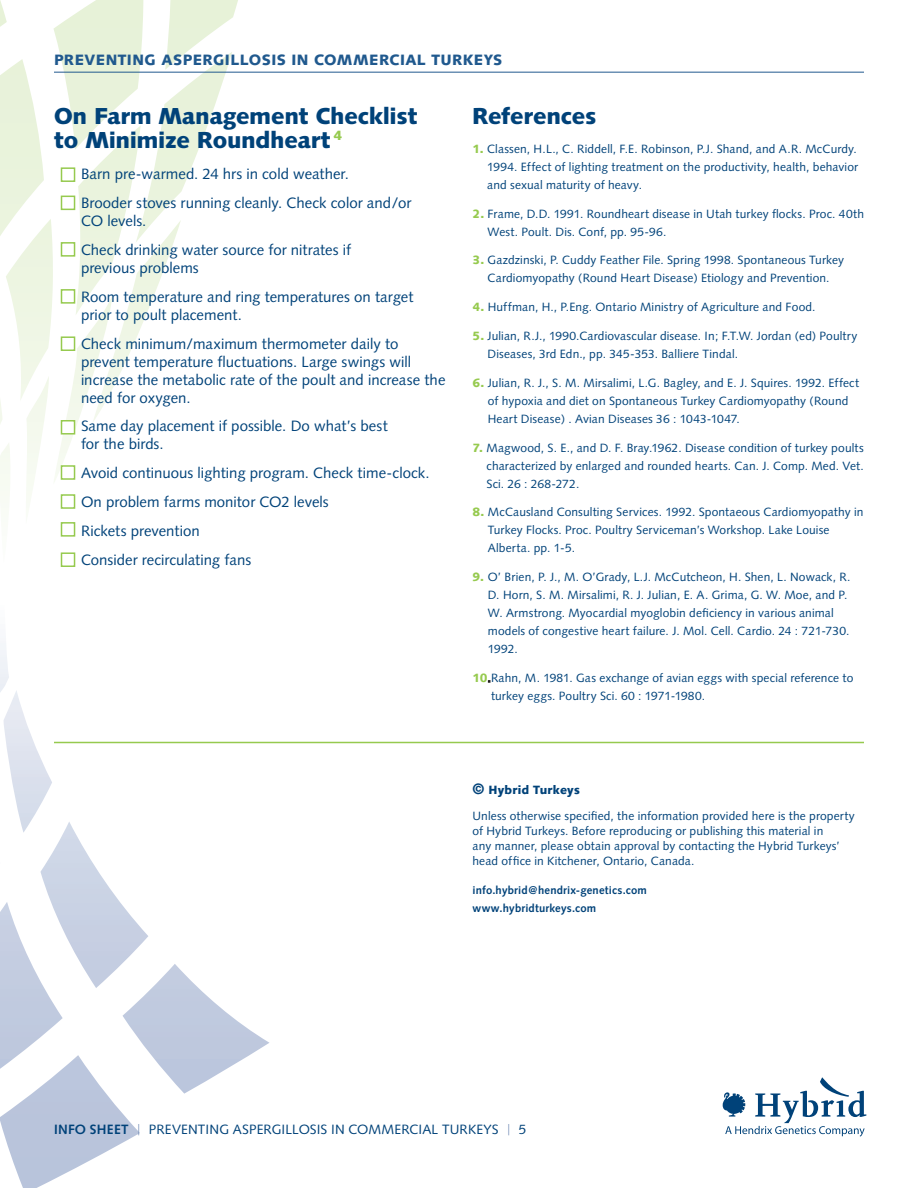
<style>
.page{position:relative;width:918px;height:1188px;background:#fff}
.page>*{position:absolute;margin:0;border:0;box-sizing:border-box;transform-origin:0 0}
.t1{font:24px/24px "Syntax Mdm";letter-spacing:.005em;color:#004279}
.t2{font:15px/18px "Syntax";color:#004279}
.t3{font:900 15px "Syntax";letter-spacing:.03em;color:#20598e}
.t4{font:13.5px "Syntax";letter-spacing:.01em;color:#004279}
.t5{font:700 13.5px "Syntax";letter-spacing:.02em;color:#004279}
.t6{font:12px/18px "Syntax";letter-spacing:.01em;color:#004279}
.t7{font:700 11.25px/18px "Syntax";letter-spacing:.015em;color:#004279}
.s1{font-weight:900;color:#96ca4f}
.s2{font-weight:900;font-size:15px}
.s3{font-weight:900}
.s4{font-weight:400;color:#6a86b1}
.s5{font-weight:400}
.s6{color:#6a86b1}
</style>
<div class="page">
<svg style="left:0;top:0;width:238px;height:563px"></svg>
<svg style="left:0;top:643px;width:270px;height:545px"></svg>
<div style="left:61px;top:167px;width:14px;height:15px;background:#fff;border:2px solid #96ca4f"></div>
<div style="left:61px;top:196px;width:14px;height:14px;background:#fff;border:2px solid #96ca4f"></div>
<div style="left:61px;top:242px;width:14px;height:15px;background:#fff;border:2px solid #96ca4f"></div>
<div style="left:61px;top:289px;width:14px;height:15px;background:#fff;border:2px solid #96ca4f"></div>
<div style="left:61px;top:336px;width:14px;height:15px;background:#fff;border:2px solid #96ca4f"></div>
<div style="left:61px;top:420px;width:14px;height:15px;background:#fff;border:2px solid #96ca4f"></div>
<div style="left:61px;top:465px;width:14px;height:15px;background:#fff;border:2px solid #96ca4f"></div>
<div style="left:61px;top:494px;width:14px;height:15px;background:#fff;border:2px solid #96ca4f"></div>
<div style="left:61px;top:522px;width:14px;height:15px;background:#fff;border:2px solid #96ca4f"></div>
<div style="left:61px;top:552px;width:14px;height:15px;background:#fff;border:2px solid #96ca4f"></div>
<hr style="left:54px;top:742px;width:810px;height:1px;background:#96ca4f">
<svg style="left:723px;top:1077px;width:143px;height:60px"></svg>
<hr style="left:54px;top:72px;width:810px;height:1px;background:#20598e">
<p class="t3" style="left:54px;top:51px;width:450px">PREVENTING ASPERGILLOSIS IN COMMERCIAL TURKEYS</p>
<h1 class="t1" style="left:54px;top:106px;width:365px">On Farm Management Checklist to Minimize Roundheart <sup>4</sup></h1>
<p class="t2" style="left:81px;top:160px;width:332px;line-height:28.8px">Barn pre-warmed. 24 hrs in cold weather.<br>Brooder stoves running cleanly. Check color and/or</p>
<p class="t2" style="left:81px;top:207px;width:272px;line-height:28.8px">CO levels.<br>Check drinking water source for nitrates if</p>
<p class="t2" style="left:81px;top:259px;width:119px">previous problems</p>
<p class="t2" style="left:54px;top:288px;width:13px">R</p>
<p class="t2" style="left:81px;top:288px;width:334px;text-indent:9px">oom temperature and ring temperatures on target prior to poult placement.</p>
<p class="t2" style="left:81px;top:335px;width:366px">Check minimum/maximum thermometer daily to prevent temperature fluctuations. Large swings will increase the metabolic rate of the poult and increase the need for oxygen.</p>
<p class="t2" style="left:54px;top:417px;width:13px">S</p>
<p class="t2" style="left:81px;top:417px;width:308px;text-indent:8px">ame day placement if possible. Do what’s best for the birds.</p>
<p class="t2" style="left:81px;top:464px;width:350px">Avoid continuous lighting program. Check time-clock.</p>
<p class="t2" style="left:81px;top:493px;width:249px">On problem farms monitor CO2 levels</p>
<p class="t2" style="left:54px;top:522px;width:147px">Rickets prevention</p>
<p class="t2" style="left:81px;top:551px;width:172px">Consider recirculating fans</p>
<h1 class="t1" style="left:472px;top:106px;width:125px">References</h1>
<p class="t6" style="left:487px;top:140px;width:373px;text-align:justify;text-indent:-15px"><span class="s1">1.</span> Classen, H.L., C. Riddell, F.E. Robinson, P.J. Shand, and A.R. McCurdy.<br>1994. Effect of lighting treatment on the productivity, health, behavior and sexual maturity of heavy.</p>
<p class="t6" style="left:488px;top:204px;width:378px;text-indent:-15px"><span class="s1">2.</span> Frame, D.D. 1991. Roundheart disease in Utah turkey flocks. Proc. 40th<br>West. Poult. Dis. Conf, pp. 95-96.</p>
<p class="t6" style="left:473px;top:251px;width:373px;text-align:center"><span class="s1">3.</span> Gazdzinski, P. Cuddy Feather File. Spring 1998. Spontaneous Turkey<br>Cardiomyopathy (Round Heart Disease) Etiology and Prevention.</p>
<p class="t6" style="left:473px;top:298px;width:345px"><span class="s1">4.</span> Huffman, H., P.Eng. Ontario Ministry of Agriculture and Food.</p>
<p class="t6" style="left:488px;top:327px;width:371px;text-indent:-15px"><span class="s1">5.</span> Julian, R.J., 1990.Cardiovascular disease. In; F.T.W. Jordan (ed) Poultry<br>Diseases, 3rd Edn., pp. 345-353. Balliere Tindal.</p>
<p class="t6" style="left:488px;top:374px;width:373px;text-indent:-15px"><span class="s1">6.</span> Julian, R. J., S. M. Mirsalimi, L.G. Bagley, and E. J. Squires. 1992. Effect of hypoxia and diet on Spontaneous Turkey Cardiomyopathy (Round<br>Heart Disease) . Avian Diseases 36 : 1043-1047.</p>
<p class="t6" style="left:487px;top:438px;width:379px;text-align:justify;text-indent:-14px"><span class="s1">7.</span> Magwood, S. E., and D. F. Bray.1962. Disease condition of turkey poults characterized by enlarged and rounded hearts. Can. J. Comp. Med. Vet.<br>Sci. 26 : 268-272.</p>
<p class="t6" style="left:488px;top:503px;width:377px;text-indent:-15px"><span class="s1">8.</span> McCausland Consulting Services. 1992. Spontaeous Cardiomyopathy in<br>Turkey Flocks. Proc. Poultry Serviceman’s Workshop. Lake Louise<br>Alberta. pp. 1-5.</p>
<p class="t6" style="left:488px;top:568px;width:364px;text-indent:-15px"><span class="s1">9.</span> O’ Brien, P. J., M. O’Grady, L.J. McCutcheon, H. Shen, L. Nowack, R.<br>D. Horn, S. M. Mirsalimi, R. J. Julian, E. A. Grima, G. W. Moe, and P.<br>W. Armstrong. Myocardial myoglobin deficiency in various animal models of congestive heart failure. J. Mol. Cell. Cardio. 24 : 721-730.<br>1992.</p>
<p class="t6" style="left:491px;top:669px;width:364px;text-indent:-19px"><span class="s1">10</span> Rahn, M. 1981. Gas exchange of avian eggs with special reference to turkey eggs. Poultry Sci. 60 : 1971-1980.</p>
<p class="t6" style="left:472px;top:777px;width:384px;line-height:25.8px"><span class="s2">©</span> <span class="s3">HYBRID TURKEYS<br></span>U nless otherwise specified, the information provided here is the property</p>
<p class="t6" style="left:472px;top:823px;width:369px;line-height:15px">of Hybrid Turkeys. Before reproducing or publishing this material in any manner, please obtain approval by contacting the Hybrid Turkeys’ head office in Kitchener, Ontario, Canada.</p>
<p class="t7" style="left:472px;top:881px;width:176px">info.hybrid@hendrix-genetics.com www.hybridturkeys.com</p>
<p class="t5" style="left:54px;top:1122px;width:143px">INFO SHEET <span class="s4">|</span> <span class="s5">Preventin</span></p>
<p class="t4" style="left:219px;top:1121px;width:70px">g Aspergillo</p>
<p class="t4" style="left:310px;top:1121px;width:108px">sis In Commercial</p>
<p class="t4" style="left:442px;top:1121px;width:86px">Turkeys <span class="s6">|</span> 5</p>
</div>
